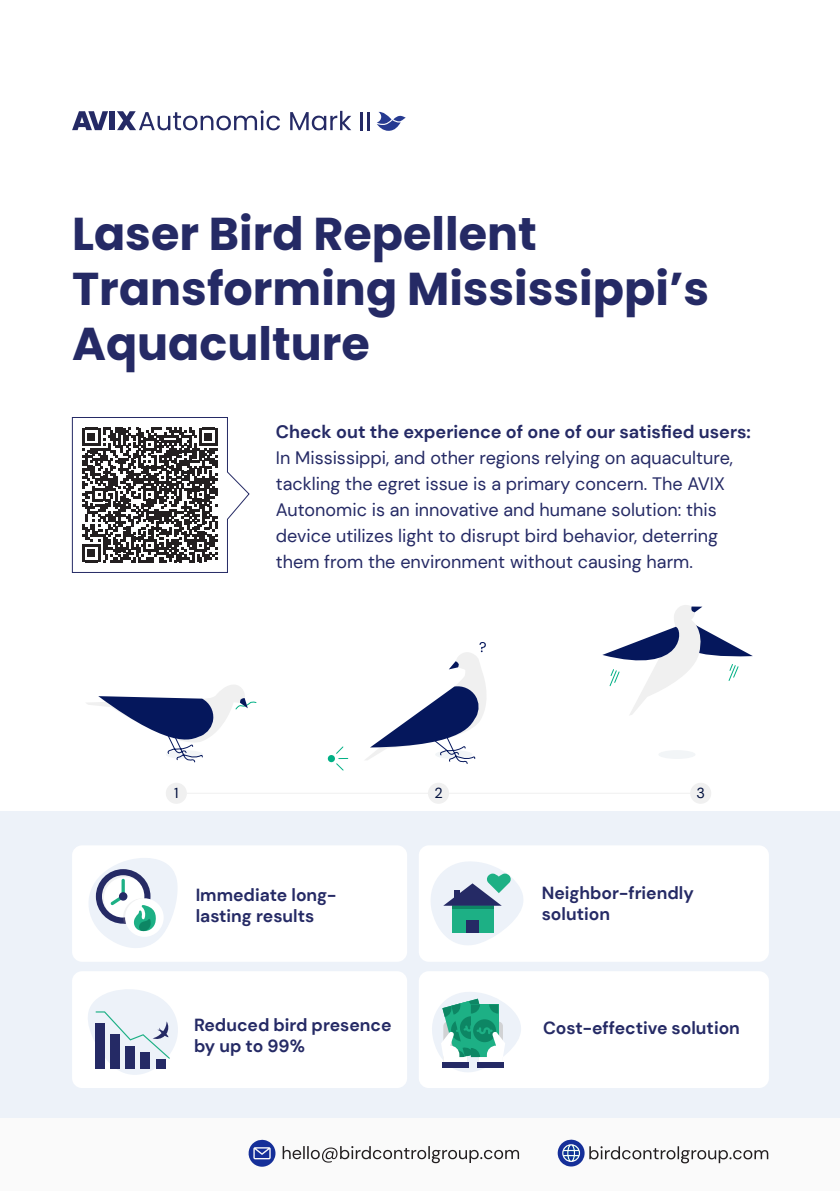
<style>
.page{position:relative;width:840px;height:1191px;background:#fff}
.page>*{position:absolute;margin:0;border:0;box-sizing:border-box;transform-origin:0 0}
.t1{font:700 46px "Poppins";color:#252a65}
.t2{font:18px/26px "DM Sans";color:#252a65}
.t3{font:700 18px "DM Sans";color:#252a65}
.t4{font:700 17.4px/21px "DM Sans";color:#252a65}
.t5{font:14.6px "DM Sans";color:#000f3d}
</style>
<div class="page">
<div style="left:0;top:811px;width:839px;height:380px;background:#edf2f9"></div>
<svg style="left:290px;top:111px;width:61px;height:19px"></svg>
<svg style="left:360px;top:112px;width:2px;height:18px"></svg>
<hr style="left:366px;top:112px;width:3px;height:18px;background:#252a65">
<svg style="left:72px;top:111px;width:36px;height:19px"></svg>
<div style="left:110px;top:111px;width:5px;height:19px;background:#252a65"></div>
<svg style="left:117px;top:110px;width:163px;height:20px"></svg>
<svg style="left:377px;top:111px;width:28px;height:20px"></svg>
<div style="left:72px;top:845px;width:335px;height:116px;background:#fff;border-radius:10px"></div>
<div style="left:72px;top:971px;width:335px;height:117px;background:#fff;border-radius:10px"></div>
<div style="left:418px;top:845px;width:350px;height:116px;background:#fff;border-radius:10px"></div>
<div style="left:418px;top:971px;width:350px;height:117px;background:#fff;border-radius:10px"></div>
<svg style="left:88px;top:989px;width:90px;height:86px"></svg>
<svg style="left:89px;top:858px;width:88px;height:90px"></svg>
<svg style="left:432px;top:992px;width:89px;height:80px"></svg>
<div style="left:442px;top:1061px;width:26px;height:6px;background:#252a65"></div>
<svg style="left:431px;top:861px;width:92px;height:84px"></svg>
<div style="left:0;top:1119px;width:839px;height:72px;background:#fafafa"></div>
<svg style="left:557px;top:1139px;width:210px;height:27px"></svg>
<svg style="left:282px;top:1146px;width:237px;height:17px"></svg>
<svg style="left:248px;top:1139px;width:27px;height:27px"></svg>
<svg style="left:72px;top:417px;width:177px;height:156px"></svg>
<svg style="left:87px;top:685px;width:170px;height:78px"></svg>
<div style="left:327px;top:755px;width:8px;height:7px;background:#00b085;border-radius:50%"></div>
<svg style="left:336px;top:746px;width:12px;height:25px"></svg>
<div style="left:658px;top:750px;width:37px;height:9px;background:#f2f5f7;border-radius:50%"></div>
<svg style="left:602px;top:605px;width:150px;height:110px"></svg>
<svg style="left:365px;top:642px;width:121px;height:122px"></svg>
<hr style="left:187px;top:793px;width:241px;height:1px;background:#f0f0f0">
<hr style="left:449px;top:793px;width:240px;height:1px;background:#f0f0f0">
<div style="left:166px;top:782px;width:21px;height:22px;background:#f0f0f0;border-radius:50%"></div>
<div style="left:427px;top:782px;width:22px;height:22px;background:#f0f0f0;border-radius:50%"></div>
<div style="left:689px;top:782px;width:21px;height:22px;background:#f0f0f0;border-radius:50%"></div>
<p class="t1" style="left:72px;top:207px;width:466px">Laser Bird Repellent</p>
<p class="t1" style="left:72px;top:262px;width:638px">Transforming Mississippi’s</p>
<p class="t1" style="left:72px;top:317px;width:299px">Aquaculture</p>
<p class="t3" style="left:276px;top:420px;width:476px">Check out the experience of one of our satisfied users:</p>
<p class="t2" style="left:276px;top:444px;width:458px">In Mississippi, and other regions relying on aquaculture, tackling the egret issue is a primary concern. The AVIX Autonomic is an innovative and humane solution: this device utilizes light to disrupt bird behavior, deterring</p>
<p class="t2" style="left:276px;top:548px;width:418px">them from the environment without causing harm.</p>
<p class="t5" style="left:174px;top:784px;width:6px">1</p>
<p class="t5" style="left:434px;top:784px;width:10px">2</p>
<p class="t5" style="left:696px;top:784px;width:10px">3</p>
<p class="t4" style="left:195px;top:884px;width:142px">Immediate long&shy;lasting results</p>
<p class="t4" style="left:194px;top:1014px;width:199px">Reduced bird presence by up to 99%</p>
<p class="t4" style="left:541px;top:882px;width:153px">Neighbor-friendly solution</p>
<p class="t4" style="left:542px;top:1017px;width:198px">Cost-effective solution</p>
</div>
